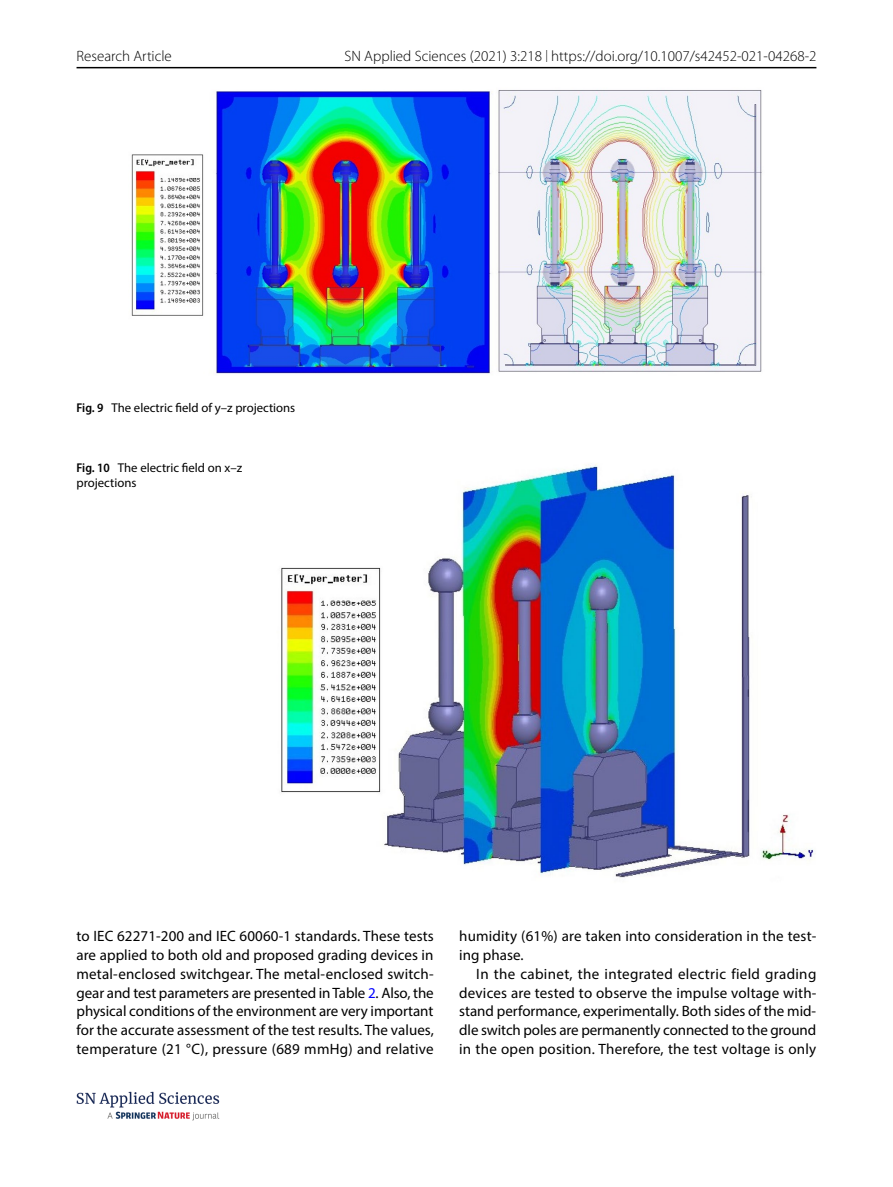
<style>
.page{position:relative;width:893px;height:1187px;background:#fff}
.page>*{position:absolute;margin:0;border:0;box-sizing:border-box;transform-origin:0 0}
.t1{font:15px/18.8px "Myriad Pro";letter-spacing:.01em;color:#000;text-align:justify}
.t2{font:300 15px "Myriad Pro";color:#000}
.t3{font:12.75px/15px "Myriad Pro";color:#000}
.s1{font-size:12px}
.s2{font-weight:600;font-stretch:semi-condensed}
.s3{color:#00f}
</style>
<div class="page">
<hr style="left:77px;top:67px;width:739px;height:1px;background:#000">
<img style="left:77px;top:1091px;width:143px;height:29px">
<img style="left:131px;top:90px;width:631px;height:284px">
<img style="left:281px;top:463px;width:534px;height:415px">
<p class="t2" style="left:77px;top:47px;width:97px">Research Article</p>
<p class="t2" style="left:344px;top:47px;width:473px">SN Applied Sciences (2021) 3:218 <span class="s1">|</span> https://doi.org/10.1007/s42452-021-04268-2</p>
<p class="t3" style="left:77px;top:400px;width:220px"><span class="s2">Fig. 9</span> The electric field of y–z projections</p>
<p class="t3" style="left:77px;top:460px;width:167px"><span class="s2">Fig. 10</span> The electric field on x–z projections</p>
<p class="t1" style="left:77px;top:926px;width:359px">to IEC 62271-200 and IEC 60060-1 standards. These tests are applied to both old and proposed grading devices in metal-enclosed switchgear. The metal-enclosed switch&shy;gear and test parameters are presented in Table <span class="s3">2</span>. Also, the physical conditions of the environment are very important for the accurate assessment of the test results. The values, temperature (21 °C), pressure (689 mmHg) and relative</p>
<p class="t1" style="left:459px;top:926px;width:359px">humidity (61%) are taken into consideration in the test&shy;ing phase.</p>
<p class="t1" style="left:459px;top:964px;width:359px;text-indent:17px">In the cabinet, the integrated electric field grading devices are tested to observe the impulse voltage with&shy;stand performance, experimentally. Both sides of the mid&shy;dle switch poles are permanently connected to the ground in the open position. Therefore, the test voltage is only</p>
</div>
